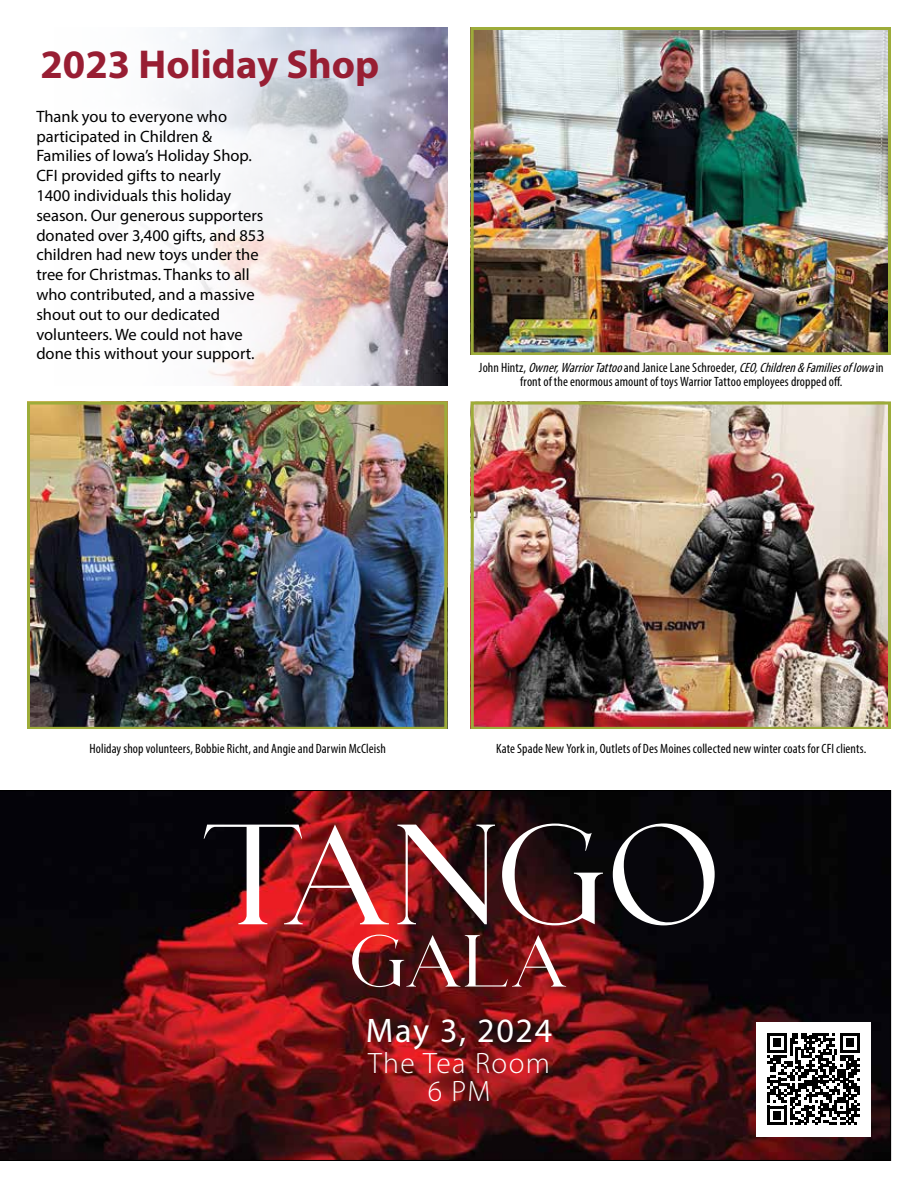
<style>
.page{position:relative;width:918px;height:1188px;background:#fff}
.page>*{position:absolute;margin:0;border:0;box-sizing:border-box;transform-origin:0 0}
.t1{font:144.6px "Lanche Demo";letter-spacing:-.005em;color:#fff}
.t2{font:74.7px "Lanche Demo";color:#fff}
.t3{font:700 40.5px "Myriad Pro";color:#981e33}
.t4{font:34.2px "Myriad Pro";letter-spacing:.05em;color:#fff}
.t5{font:300 29.55px/28px "Myriad Pro";letter-spacing:.05em;color:#fff;text-align:center}
.t6{font:16.5px/19.8px "Myriad Pro";color:#000}
.t7{font:condensed 13.5px/13.5px "Myriad Pro";letter-spacing:.005em;color:#000;text-align:center}
.s1{font-style:italic}
</style>
<div class="page">
<img style="left:156px;top:28px;width:291px;height:358px">
<img style="left:475px;top:31px;width:412px;height:320px">
<div style="left:471px;top:27px;width:420px;height:328px;border:3px solid #9dac39"></div>
<img style="left:31px;top:406px;width:412px;height:320px">
<div style="left:27px;top:402px;width:420px;height:328px;border:3px solid #9dac39"></div>
<img style="left:475px;top:406px;width:412px;height:320px">
<div style="left:471px;top:402px;width:420px;height:328px;border:3px solid #9dac39"></div>
<svg style="left:0;top:790px;width:891px;height:371px;background:#410c10"></svg>
<div style="left:756px;top:1022px;width:115px;height:114px;background:#fff"></div>
<svg style="left:767px;top:1033px;width:93px;height:92px"></svg>
<h3 class="t3" style="left:40px;top:38px;width:340px">2023 Holiday Shop</h3>
<p class="t6" style="left:36px;top:106px;width:230px">Thank you to everyone who participated in Children &amp;<br>Families of Iowa’s Holiday Shop.<br>CFI provided gifts to nearly<br>1400 individuals this holiday season. Our generous supporters donated over 3,400 gifts, and 853 children had new toys under the tree for Christmas. Thanks to all who contributed, and a massive shout out to our dedicated volunteers. We could not have done this without your support.</p>
<p class="t7" style="left:479px;top:361px;width:406px">J o h n H i n t z , <span class="s1">Owner,WarriorTattoo</span>a n d J a n i c e L a n e S c h r o e d e r , <span class="s1">CEO,Children&amp;FamiliesofIowa</span>i n front of the enormous amount of toys Warrior Tattoo employees dropped off.</p>
<p class="t7" style="left:89px;top:742px;width:298px">Holiday shop volunteers, Bobbie Richt, and Angie and Darwin McCleish</p>
<p class="t7" style="left:496px;top:742px;width:372px">Kate Spade New York in, Outlets of Des Moines collected new winter coats for CFI clients.</p>
<h1 class="t1" style="left:199px;top:790px;width:521px">TANGO</h1>
<h2 class="t2" style="left:350px;top:917px;width:220px">GALA</h2>
<h3 class="t4" style="left:366px;top:1009px;width:188px">May 3, 2024</h3>
<h3 class="t5" style="left:368px;top:1049px;width:184px">The Tea Room<br>6 PM</h3>
</div>
